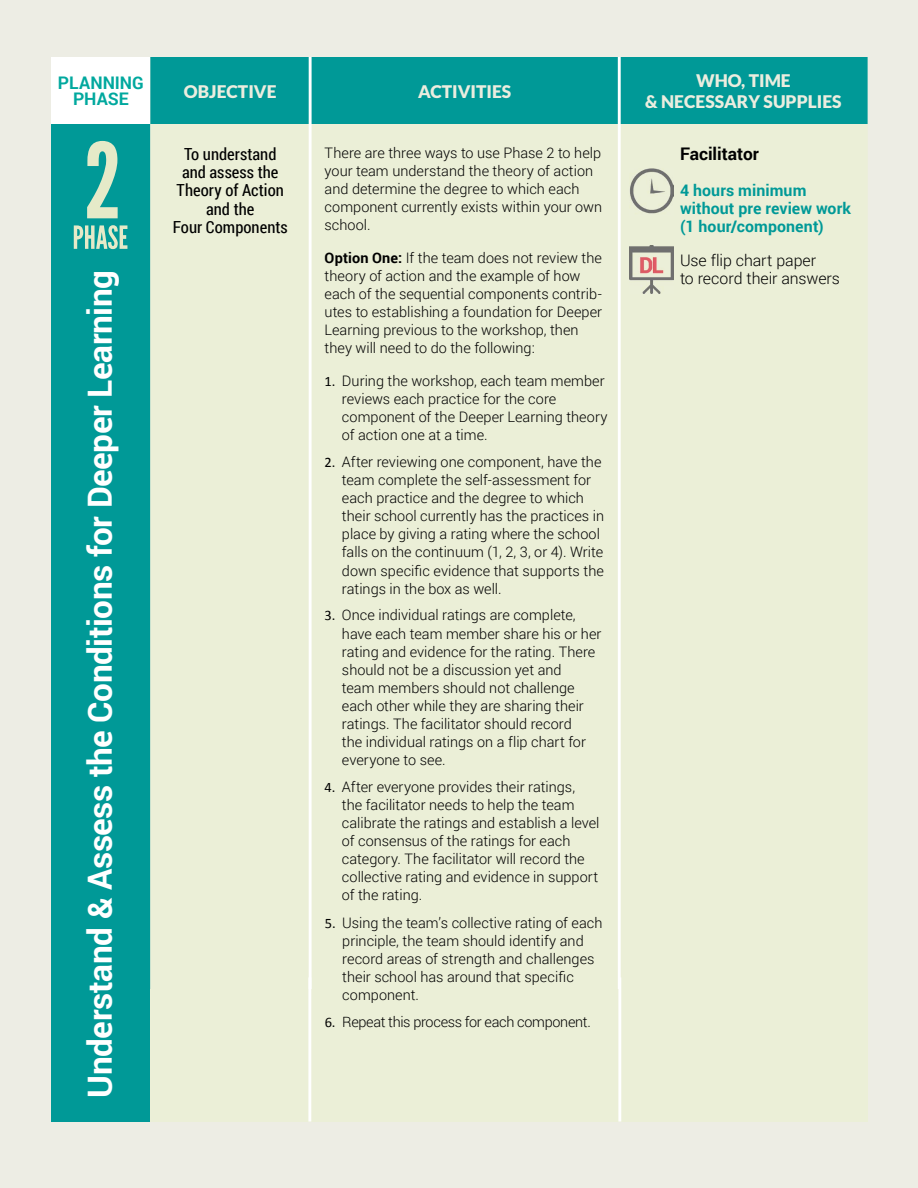
<style>
.page{position:relative;width:918px;height:1188px;background:#edede4}
.page>*{position:absolute;margin:0;border:0;box-sizing:border-box;transform-origin:0 0}
.t1{font:700 33.3px "Roboto";letter-spacing:-.01em;color:#fff}
.t2{font:900 17.4px/20.9px "Lato";color:#ebeddf;text-align:center}
.t3{font:700 17.4px/15.9px "Roboto";color:#00a89e;text-align:center}
.t4{font:700 17.4px "Roboto";color:#000}
.t5{font:16.65px/18.1px "Roboto Condensed";color:#000;text-align:center}
.t6{font:700 15.9px/18.1px "Roboto";letter-spacing:.005em;color:#009997}
.t7{font:300 15.9px/18.8px "Roboto";letter-spacing:-.005em;color:#000}
.t8{font:300 14.4px/18.1px "Roboto";color:#000}
.t9{font:300 14.4px "Roboto";letter-spacing:-.025em;color:#000}
.s1{font-weight:700}
.s2{font-family:"Calibri";font-weight:400}
</style>
<div class="page">
<svg style="left:51px;top:57px;width:817px;height:67px;background:#1fa5a3"></svg>
<div style="left:150px;top:124px;width:718px;height:865px;background:#ebefd7"></div>
<hr style="left:309px;top:124px;width:3px;height:865px;background:#fff">
<hr style="left:618px;top:124px;width:3px;height:865px;background:#fff">
<hr style="left:309px;top:57px;width:3px;height:67px;background:#fff">
<hr style="left:618px;top:57px;width:3px;height:67px;background:#fff">
<div style="left:51px;top:124px;width:99px;height:998px;background:#009997"></div>
<img style="left:629px;top:168px;width:44px;height:48px">
<img style="left:629px;top:245px;width:44px;height:48px">
<div style="left:150px;top:989px;width:718px;height:133px;background:#ebefd7"></div>
<hr style="left:308px;top:977px;width:3px;height:145px;background:#fff">
<hr style="left:618px;top:977px;width:3px;height:145px;background:#fff">
<svg style="left:87px;top:141px;width:31px;height:77px"></svg>
<svg style="left:74px;top:225px;width:53px;height:24px"></svg>
<p class="t3" style="left:58px;top:74px;width:88px">PLANNING<br>PHASE</p>
<p class="t2" style="left:184px;top:80px;width:94px">OBJECTIVE</p>
<p class="t2" style="left:418px;top:80px;width:95px">ACTIVITIES</p>
<p class="t2" style="left:645px;top:70px;width:198px">WHO, TIME<br>&amp; NECESSARY SUPPLIES</p>
<p class="t5" style="left:173px;top:145px;width:117px">To understand and assess the<br>Theory of Action and the<br>Four Components</p>
<p class="t8" style="left:325px;top:143px;width:279px">There are three ways to use Phase 2 to help your team understand the theory of action and determine the degree to which each component currently exists within your own school.</p>
<p class="t8" style="left:325px;top:248px;width:279px"><span class="s1">Option One:</span> If the team does not review the theory of action and the example of how each of the sequential components contrib&shy;utes to establishing a foundation for Deeper Learning previous to the workshop, then they will need to do the following:</p>
<p class="t8" style="left:342px;top:371px;width:267px;text-indent:-17px"><span class="s2">1.</span> During the workshop, each team member reviews each practice for the core component of the Deeper Learning theory of action one at a time.</p>
<p class="t8" style="left:342px;top:452px;width:264px;text-indent:-17px"><span class="s2">2.</span> After reviewing one component, have the team complete the self-assessment for each practice and the degree to which their school currently has the practices in place by giving a rating where the school falls on the continuum (1, 2, 3, or 4). Write down specific evidence that supports the ratings in the box as well.</p>
<p class="t8" style="left:342px;top:606px;width:261px;text-indent:-17px"><span class="s2">3.</span> Once individual ratings are complete, have each team member share his or her rating and evidence for the rating. There should not be a discussion yet and<br>team members should not challenge each other while they are sharing their ratings. The facilitator should record<br>the individual ratings on a flip chart for everyone to see.</p>
<p class="t8" style="left:342px;top:777px;width:259px;text-indent:-17px"><span class="s2">4.</span> After everyone provides their ratings,<br>the facilitator needs to help the team calibrate the ratings and establish a level of consensus of the ratings for each category. The facilitator will record the collective rating and evidence in support of the rating.</p>
<p class="t4" style="left:680px;top:141px;width:80px">Facilitator</p>
<p class="t6" style="left:680px;top:181px;width:172px">4 hours minimum without pre review work (1 hour/component)</p>
<p class="t7" style="left:680px;top:250px;width:161px">Use flip chart paper<br>to record their answers</p>
<h1 class="t1" style="left:76px;top:1098px;width:829px;rotate:-90deg">Understand &amp; Assess the Conditions for Deeper Learning</h1>
<p class="t8" style="left:342px;top:913px;width:262px;text-indent:-17px"><span class="s2">5.</span> Using the team’s collective rating of each principle, the team should identify and record areas of strength and challenges their school has around that specific component.</p>
<p class="t9" style="left:325px;top:1012px;width:267px"><span class="s2">6.</span> Repeat this process for each component.</p>
</div>
